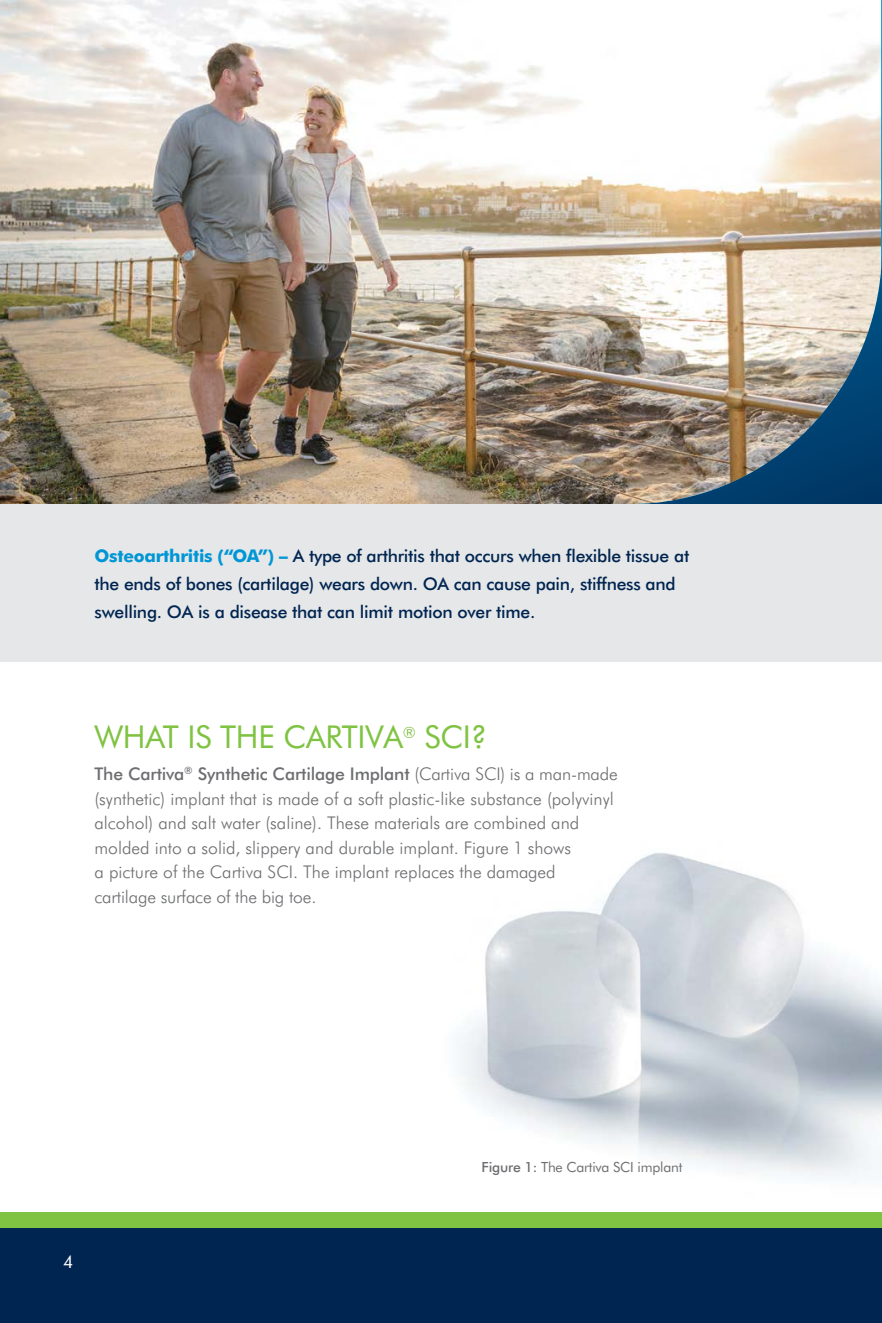
<style>
.page{position:relative;width:882px;height:1323px;background:#fff}
.page>*{position:absolute;margin:0;border:0;box-sizing:border-box;transform-origin:0 0}
.t1{font:31.5px "Futura BT";letter-spacing:-.01em;color:#80c342}
.t2{font:300 17.5px/24.5px "Futura BT";color:#6d6e71}
.t3{font:500 17.5px/28px "Futura BT";letter-spacing:-.015em;color:#002551}
.t4{font:17.5px "Futura BT";color:#fff}
.t5{font:14px "Futura BT";letter-spacing:-.015em;color:#6d6e71}
.s1{font-weight:700;color:#0096d6}
.s2{font-weight:500}
</style>
<div class="page">
<div style="left:0;top:503px;width:882px;height:159px;background:#e6e7e8"></div>
<img style="left:423px;top:853px;width:459px;height:360px">
<div style="left:0;top:1228px;width:882px;height:95px;background:#002551"></div>
<div style="left:0;top:1213px;width:882px;height:15px;background:#80c342"></div>
<img style="left:0;top:0;width:881px;height:504px">
<p class="t3" style="left:94px;top:541px;width:596px"><span class="s1">Osteoarthritis (“OA”) –</span> A type of arthritis that occurs when flexible tissue at the ends of bones (cartilage) wears down. OA can cause pain, stiffness and swelling. OA is a disease that can limit motion over time.</p>
<h1 class="t1" style="left:94px;top:718px;width:394px">WHAT IS THE CARTIVA<sup>®</sup> SCI?</h1>
<p class="t2" style="left:94px;top:762px;width:525px"><span class="s2">The Cartiva</span><sup>®</sup> <span class="s2">Synthetic Cartilage Implant</span> (Cartiva SCI) is a man-made (synthetic) implant that is made of a soft plastic-like substance (polyvinyl alcohol) and salt water (saline). These materials are combined and molded into a solid, slippery and durable implant. Figure 1 shows<br>a picture of the Cartiva SCI. The implant replaces the damaged cartilage surface of the big toe.</p>
<p class="t4" style="left:63px;top:1251px;width:12px">4</p>
<p class="t5" style="left:482px;top:1158px;width:202px"><span class="s2">Figure 1:</span> The Cartiva SCI implant</p>
</div>
